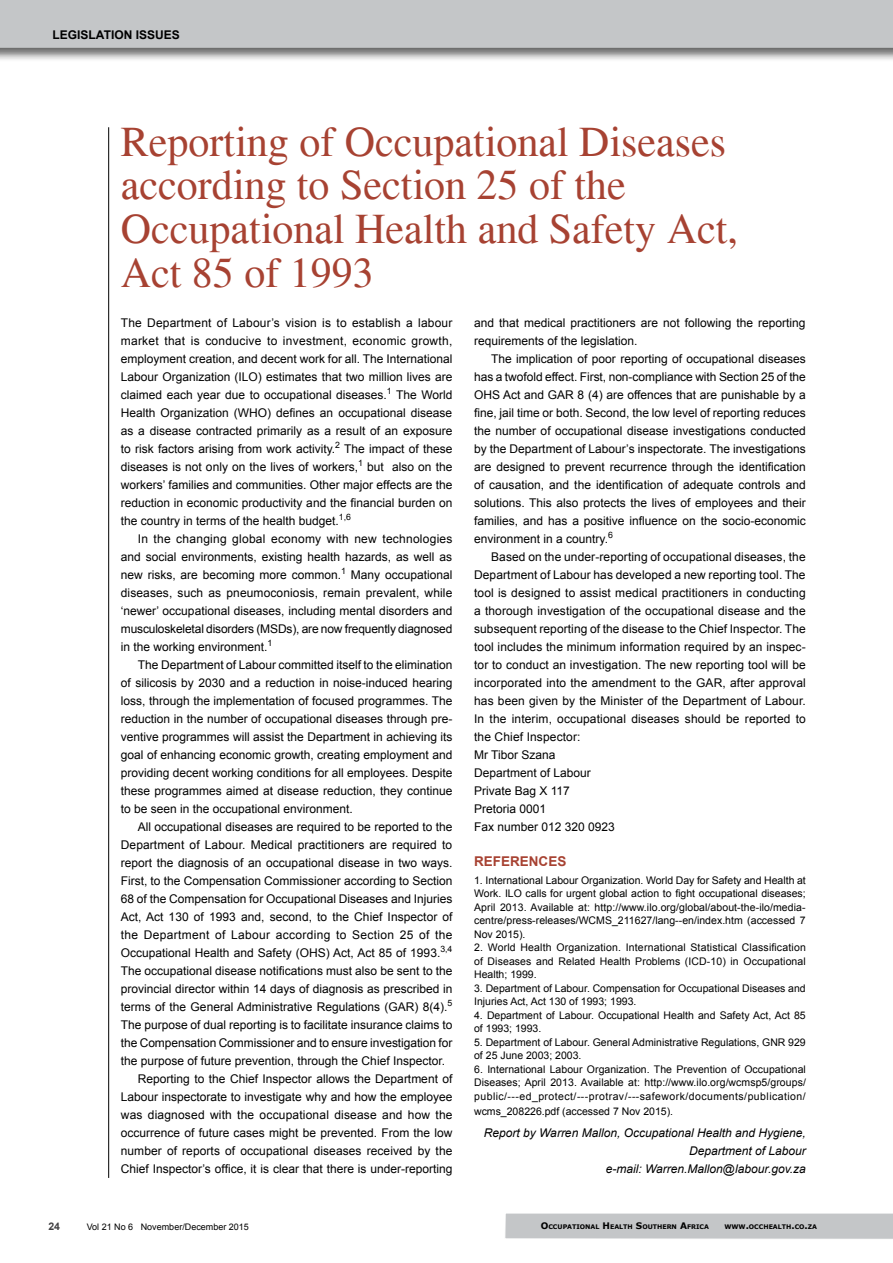
<style>
.page{position:relative;width:893px;height:1263px;background:#fff}
.page>*{position:absolute;margin:0;border:0;box-sizing:border-box;transform-origin:0 0}
.t1{font:42px/43.5px "Times";color:#a74232}
.t2{font:700 13.5px "Arial";color:#a74232}
.t3{font:12px/18px "Arial";color:#000;text-align:justify}
.t4{font:italic 12px/18px "Arial";color:#000;text-align:right}
.t5{font:12px "Arial";letter-spacing:.03em;color:#000}
.t6{font:700 12px "Arial";color:#000}
.t7{font:10.5px/13.5px "Arial";color:#000;text-align:justify}
.t8{font:700 10.5px "Arial";color:#414042}
.t9{font:9px "Arial";color:#000}
.t10{font:700 6.3px "Verdana";color:#000}
.s1{font-size:9px}
</style>
<div class="page">
<div style="left:0;top:0;width:893px;height:62px;background:#000;opacity:.6"></div>
<div style="left:0;top:0;width:893px;height:48px;background:#c4c6c8"></div>
<svg style="left:505px;top:1213px;width:388px;height:26px;background:#c6c8ca"></svg>
<hr style="left:108px;top:127px;width:1px;height:1051px;background:#000">
<p class="t6" style="left:53px;top:27px;width:129px">LEGISLATION ISSUES</p>
<h1 class="t1" style="left:121px;top:120px;width:619px">Reporting of Occupational Diseases according to Section 25 of the<br>Occupational Health and Safety Act,<br>Act 85 of 1993</h1>
<p class="t3" style="left:474px;top:314px;width:333px">and that medical practitioners are not following the reporting requirements of the legislation.</p>
<p class="t3" style="left:474px;top:350px;width:333px;text-indent:17px">The implication of poor reporting of occupational diseases has a twofold effect. First, non-compliance with Section 25 of the OHS Act and GAR 8 (4) are offences that are punishable by a fine, jail time or both. Second, the low level of reporting reduces the number of occupational disease investigations conducted by the Department of Labour’s inspectorate. The investigations are designed to prevent recurrence through the identification of causation, and the identification of adequate controls and solutions. This also protects the lives of employees and their families, and has a positive influence on the socio-economic environment in a country.<sup>6</sup></p>
<p class="t3" style="left:474px;top:548px;width:333px;text-align:left;text-indent:17px">Based on the under-reporting of occupational diseases, the Department of Labour has developed a new reporting tool. The tool is designed to assist medical practitioners in conducting a thorough investigation of the occupational disease and the subsequent reporting of the disease to the Chief Inspector. The tool includes the minimum information required by an inspec&shy;tor to conduct an investigation. The new reporting tool will be incorporated into the amendment to the GAR, after approval has been given by the Minister of the Department of Labour.<br>In the interim, occupational diseases should be reported to the Chief Inspector:<br>Mr Tibor Szana<br>Department of Labour<br>Private Bag X 117<br>Pretoria 0001<br>Fax number 012 320 0923</p>
<p class="t2" style="left:474px;top:852px;width:94px">REFERENCES</p>
<p class="t7" style="left:474px;top:873px;width:333px">1. International Labour Organization. World Day for Safety and Health at Work. ILO calls for urgent global action to fight occupational diseases; April 2013. Available at: http://www.ilo.org/global/about-the-ilo/media&shy;centre/press-releases/WCMS_211627/lang--en/index.htm (accessed 7<br>Nov 2015).</p>
<p class="t7" style="left:474px;top:941px;width:333px">2. World Health Organization. International Statistical Classification of Diseases and Related Health Problems (ICD-10) in Occupational Health; 1999.</p>
<p class="t7" style="left:474px;top:981px;width:333px">3. Department of Labour. Compensation for Occupational Diseases and<br>Injuries Act, Act 130 of 1993; 1993.</p>
<p class="t7" style="left:474px;top:1008px;width:333px">4. Department of Labour. Occupational Health and Safety Act, Act 85 of 1993; 1993.</p>
<p class="t7" style="left:474px;top:1035px;width:333px">5. Department of Labour. General Administrative Regulations, GNR 929 of 25 June 2003; 2003.</p>
<p class="t7" style="left:474px;top:1062px;width:333px">6. International Labour Organization. The Prevention of Occupational Diseases; April 2013. Available at: http://www.ilo.org/wcmsp5/groups/ public/---ed_protect/---protrav/---safework/documents/publication/</p>
<p class="t7" style="left:474px;top:1104px;width:201px">wcms_208226.pdf (accessed 7 Nov 2015).</p>
<p class="t4" style="left:484px;top:1124px;width:323px">Report by Warren Mallon, Occupational Health and Hygiene,<br>Department of Labour<br>e-mail: Warren.Mallon@labour.gov.za</p>
<p class="t3" style="left:121px;top:314px;width:333px">The Department of Labour’s vision is to establish a labour market that is conducive to investment, economic growth, employment creation, and decent work for all. The International Labour Organization (ILO) estimates that two million lives are claimed each year due to occupational diseases.<sup>1</sup> The World Health Organization (WHO) defines an occupational disease as a disease contracted primarily as a result of an exposure to risk factors arising from work activity.<sup>2</sup> The impact of these diseases is not only on the lives of workers,<sup>1</sup> but also on the workers’ families and communities. Other major effects are the reduction in economic productivity and the financial burden on the country in terms of the health budget.<sup>1,6</sup></p>
<p class="t3" style="left:121px;top:530px;width:333px;text-indent:17px">In the changing global economy with new technologies and social environments, existing health hazards, as well as new risks, are becoming more common.<sup>1</sup> Many occupational diseases, such as pneumoconiosis, remain prevalent, while ‘newer’ occupational diseases, including mental disorders and musculoskeletal disorders (MSDs), are now frequently diagnosed in the working environment.<sup>1</sup></p>
<p class="t3" style="left:121px;top:656px;width:333px;text-indent:17px">The Department of Labour committed itself to the elimination of silicosis by 2030 and a reduction in noise-induced hearing loss, through the implementation of focused programmes. The reduction in the number of occupational diseases through pre&shy;ventive programmes will assist the Department in achieving its goal of enhancing economic growth, creating employment and providing decent working conditions for all employees. Despite these programmes aimed at disease reduction, they continue to be seen in the occupational environment.</p>
<p class="t3" style="left:138px;top:818px;width:316px">All occupational diseases are required to be reported to the</p>
<p class="t3" style="left:121px;top:836px;width:333px">Department of Labour. Medical practitioners are required to</p>
<p class="t3" style="left:121px;top:854px;width:333px">report the diagnosis of an occupational disease in two ways.</p>
<p class="t3" style="left:121px;top:872px;width:333px">First, to the Compensation Commissioner according to Section</p>
<p class="t3" style="left:121px;top:890px;width:333px">68 of the Compensation for Occupational Diseases and Injuries</p>
<p class="t3" style="left:121px;top:908px;width:333px">Act, Act 130 of 1993 and, second, to the Chief Inspector of</p>
<p class="t5" style="left:121px;top:927px;width:333px">the Department of Labour according to Section 25 of the</p>
<p class="t3" style="left:121px;top:944px;width:333px">Occupational Health and Safety (OHS) Act, Act 85 of 1993.<sup>3,4</sup></p>
<p class="t3" style="left:121px;top:962px;width:333px">The occupational disease notifications must also be sent to the</p>
<p class="t3" style="left:121px;top:980px;width:333px">provincial director within 14 days of diagnosis as prescribed in</p>
<p class="t3" style="left:121px;top:998px;width:333px">terms of the General Administrative Regulations (GAR) 8(4).<sup>5</sup></p>
<p class="t3" style="left:121px;top:1016px;width:333px">The purpose of dual reporting is to facilitate insurance claims to</p>
<p class="t3" style="left:121px;top:1034px;width:333px">the Compensation Commissioner and to ensure investigation for</p>
<p class="t3" style="left:121px;top:1052px;width:326px">the purpose of future prevention, through the Chief Inspector.</p>
<p class="t3" style="left:138px;top:1070px;width:316px">Reporting to the Chief Inspector allows the Department of</p>
<p class="t3" style="left:121px;top:1088px;width:333px">Labour inspectorate to investigate why and how the employee</p>
<p class="t3" style="left:121px;top:1106px;width:333px">was diagnosed with the occupational disease and how the</p>
<p class="t3" style="left:121px;top:1124px;width:333px">occurrence of future cases might be prevented. From the low</p>
<p class="t3" style="left:121px;top:1142px;width:333px">number of reports of occupational diseases received by the</p>
<p class="t3" style="left:121px;top:1160px;width:333px">Chief Inspector’s office, it is clear that there is under-reporting</p>
<p class="t8" style="left:48px;top:1219px;width:13px">24</p>
<p class="t9" style="left:87px;top:1220px;width:164px">Vol 21 No 6 November/December 2015</p>
<p class="t10" style="left:541px;top:1222px;width:170px"><span class="s1">O</span>CCUPATIONAL <span class="s1">H</span>EALTH <span class="s1">S</span>OUTH ERN <span class="s1">A</span>FRICA</p>
<p class="t10" style="left:724px;top:1222px;width:94px">WWW<span class="s1">.</span>OCCH EALTH <span class="s1">.</span>CO<span class="s1">.</span>ZA</p>
</div>
